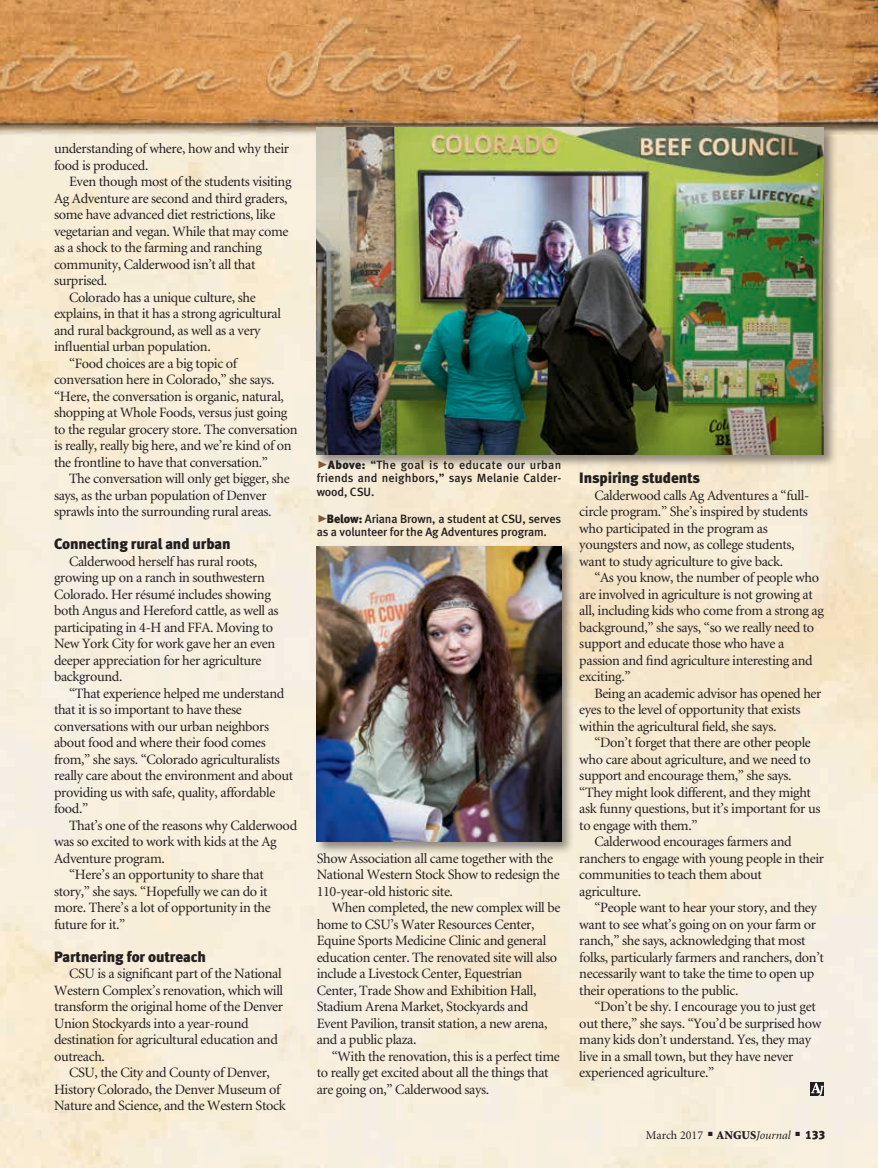
<style>
.page{position:relative;width:878px;height:1168px;background:#fff}
.page>*{position:absolute;margin:0;border:0;box-sizing:border-box;transform-origin:0 0}
.subhead{font:15px "Meta Black LF";letter-spacing:-.01em;color:#231f20}
.body_text{font:14.25px/16.5px "Minion";letter-spacing:-.025em;color:#231f20}
.cutlines{font:12px/13.5px "Meta Medium LF";letter-spacing:-.01em;color:#231f20;text-align:justify}
.t1{font:12px "Minion";color:#231f20}
.s1{font-family:"Meta Black Caps Expert";font-size:21px;color:#835732}
.s2{font-family:"Meta Black LF"}
.s3{font-weight:900}
.s4{font-style:italic}
</style>
<div class="page">
<img style="left:0;top:0;width:878px;height:1168px">
<div style="left:313px;top:125px;width:524px;height:343px;background:#231f20;opacity:.5"></div>
<img style="left:316px;top:127px;width:508px;height:327px">
<div style="left:313px;top:543px;width:262px;height:312px;background:#231f20;opacity:.5"></div>
<img style="left:316px;top:546px;width:245px;height:295px">
<svg style="left:810px;top:1083px;width:14px;height:13px"></svg>
<p class="body_text" style="left:54px;top:141px;width:236px">understanding of where, how and why their food is produced.</p>
<p class="body_text" style="left:54px;top:174px;width:239px;text-indent:15px">Even though most of the students visiting Ag Adventure are second and third graders, some have advanced diet restrictions, like vegetarian and vegan. While that may come as a shock to the farming and ranching community, Calderwood isn’t all that surprised.</p>
<p class="body_text" style="left:54px;top:289px;width:228px;text-indent:15px">Colorado has a unique culture, she explains, in that it has a strong agricultural and rural background, as well as a very influential urban population.</p>
<p class="body_text" style="left:54px;top:355px;width:245px;text-indent:15px">“Food choices are a big topic of conversation here in Colorado,” she says. “Here, the conversation is organic, natural, shopping at Whole Foods, versus just going to the regular grocery store. The conversation is really, really big here, and we’re kind of on the frontline to have that conversation.”</p>
<p class="body_text" style="left:54px;top:471px;width:237px;text-indent:15px">The conversation will only get bigger, she says, as the urban population of Denver sprawls into the surrounding rural areas.</p>
<p class="subhead" style="left:54px;top:535px;width:178px">Connecting rural and urban</p>
<p class="body_text" style="left:54px;top:553px;width:226px;text-indent:15px">Calderwood herself has rural roots, growing up on a ranch in southwestern Colorado. Her résumé includes showing both Angus and Hereford cattle, as well as participating in 4-H and FFA. Moving to New York City for work gave her an even deeper appreciation for her agriculture background.</p>
<p class="body_text" style="left:54px;top:685px;width:240px;text-indent:15px">“That experience helped me understand that it is so important to have these conversations with our urban neighbors about food and where their food comes from,” she says. “Colorado agriculturalists really care about the environment and about providing us with safe, quality, affordable food.”</p>
<p class="body_text" style="left:54px;top:817px;width:245px;text-indent:15px">That’s one of the reasons why Calderwood was so excited to work with kids at the Ag<br>Adventure program.</p>
<p class="body_text" style="left:54px;top:867px;width:218px;text-indent:15px">“Here’s an opportunity to share that story,” she says. “Hopefully we can do it more. There’s a lot of opportunity in the future for it.”</p>
<p class="subhead" style="left:54px;top:947px;width:153px">Partnering for outreach</p>
<p class="body_text" style="left:54px;top:966px;width:231px;text-indent:15px">CSU is a significant part of the National Western Complex’s renovation, which will transform the original home of the Denver Union Stockyards into a year-round destination for agricultural education and outreach.</p>
<p class="body_text" style="left:54px;top:1065px;width:233px;text-align:center">CSU, the City and County of Denver,<br>History Colorado, the Denver Museum of<br>Nature and Science, and the Western Stock</p>
<p class="cutlines" style="left:316px;top:458px;width:246px"><span class="s1">@</span><span class="s2">Above:</span> “The goal is to educate our urban friends and neighbors,” says Melanie Calder&shy;wood, CSU.</p>
<p class="cutlines" style="left:316px;top:512px;width:246px"><span class="s1">@</span><span class="s2">Below:</span> Ariana Brown, a student at CSU, serves as a volunteer for the Ag Adventures program.</p>
<p class="body_text" style="left:316px;top:850px;width:245px">Show Association all came together with the<br>National Western Stock Show to redesign the<br>110-year-old historic site.</p>
<p class="body_text" style="left:316px;top:900px;width:245px;text-indent:15px">When completed, the new complex will be home to CSU’s Water Resources Center, Equine Sports Medicine Clinic and general education center. The renovated site will also include a Livestock Center, Equestrian Center, Trade Show and Exhibition Hall, Stadium Arena Market, Stockyards and Event Pavilion, transit station, a new arena, and a public plaza.</p>
<p class="body_text" style="left:316px;top:1048px;width:244px;text-indent:15px">“With the renovation, this is a perfect time to really get excited about all the things that are going on,” Calderwood says.</p>
<p class="subhead" style="left:579px;top:469px;width:122px">Inspiring students</p>
<p class="body_text" style="left:579px;top:487px;width:231px;text-indent:15px">Calderwood calls Ag Adventures a “full&shy;circle program.” She’s inspired by students who participated in the program as youngsters and now, as college students, want to study agriculture to give back.</p>
<p class="body_text" style="left:579px;top:570px;width:246px;text-indent:15px">“As you know, the number of people who are involved in agriculture is not growing at all, including kids who come from a strong ag background,” she says, “so we really need to support and educate those who have a passion and find agriculture interesting and exciting.”</p>
<p class="body_text" style="left:579px;top:685px;width:244px;text-indent:15px">Being an academic advisor has opened her eyes to the level of opportunity that exists within the agricultural field, she says.</p>
<p class="body_text" style="left:579px;top:735px;width:243px;text-indent:15px">“Don’t forget that there are other people who care about agriculture, and we need to support and encourage them,” she says. “They might look different, and they might ask funny questions, but it’s important for us to engage with them.”</p>
<p class="body_text" style="left:579px;top:834px;width:246px;text-indent:15px">Calderwood encourages farmers and ranchers to engage with young people in their communities to teach them about agriculture.</p>
<p class="body_text" style="left:579px;top:900px;width:246px;text-indent:15px">“People want to hear your story, and they want to see what’s going on on your farm or ranch,” she says, acknowledging that most folks, particularly farmers and ranchers, don’t necessarily want to take the time to open up their operations to the public.</p>
<p class="body_text" style="left:579px;top:999px;width:244px;text-indent:15px">“Don’t be shy. I encourage you to just get out there,” she says. “You’d be surprised how many kids don’t understand. Yes, they may live in a small town, but they have never experienced agriculture.”</p>
<p class="t1" style="left:646px;top:1129px;width:181px">March 2017 ■ <span class="s3">ANGUS</span><span class="s4">Journal</span> ■ <span class="s2">133</span></p>
</div>
